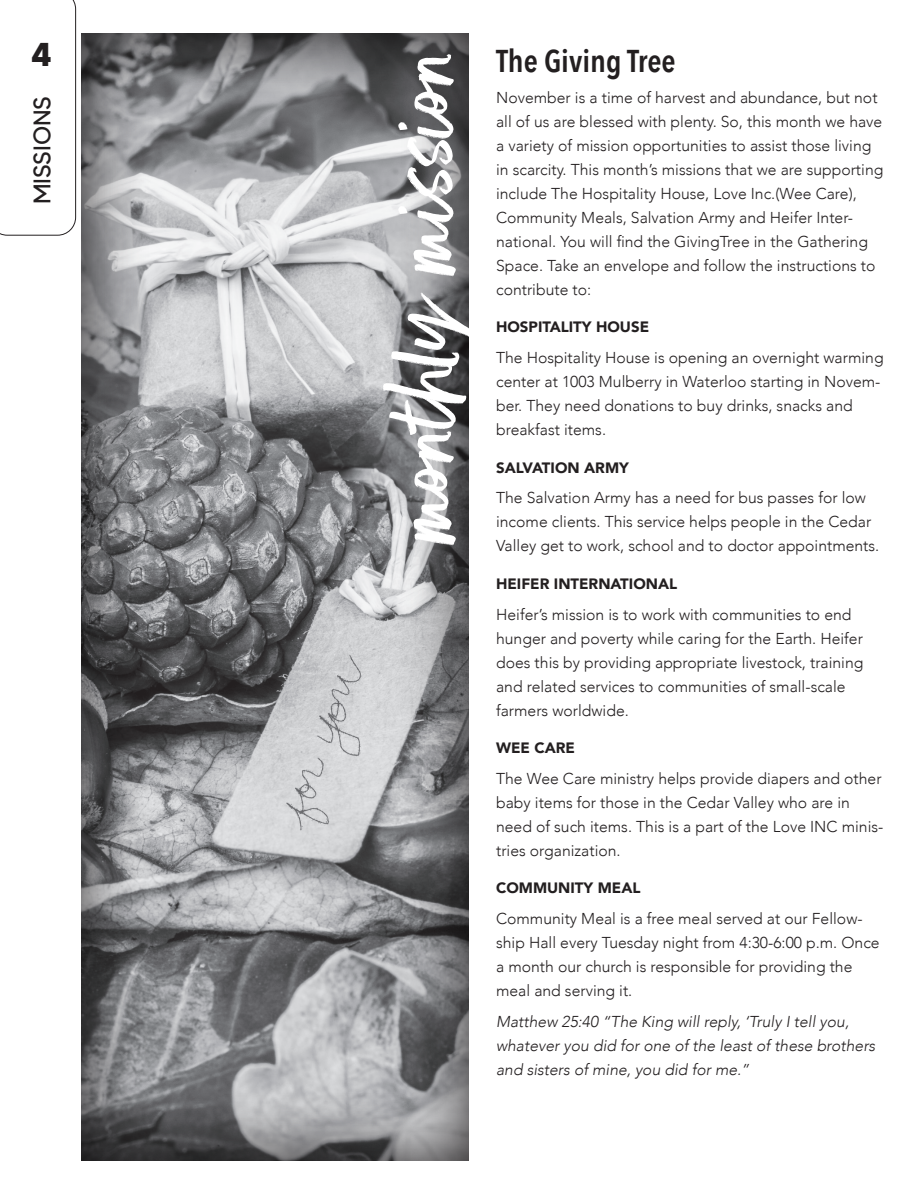
<style>
.page{position:relative;width:918px;height:1188px;background:#fff}
.page>*{position:absolute;margin:0;border:0;box-sizing:border-box;transform-origin:0 0}
.t1{font:115.5px "Better Times";color:#fff}
.t2{font:700 33px "MADETOMMY";color:#231f20}
.t3{font:600 31.5px "Avenir Next Condensed";color:#231f20}
.t4{font:24px "MADETOMMY";color:#231f20}
.t5{font:300 15.75px/24px "Avenir";color:#231f20}
.t6{font:italic 300 15.75px/24px "Avenir";color:#231f20}
.t7{font:900 15px "Avenir";color:#231f20}
</style>
<div class="page">
<svg style="left:81px;top:33px;width:388px;height:1128px;background:#8d8d90"></svg>
<svg style="left:0;top:0;width:76px;height:236px"></svg>
<p class="t2" style="left:31px;top:34px;width:23px">4</p>
<p class="t4" style="left:27px;top:204px;width:109px;rotate:-90deg">MISSIONS</p>
<p class="t1" style="left:360px;top:540px;width:498px;rotate:-90deg">monthly mission</p>
<p class="t3" style="left:496px;top:34px;width:181px">The Giving Tree</p>
<p class="t5" style="left:496px;top:85px;width:389px">November is a time of harvest and abundance, but not all of us are blessed with plenty. So, this month we have a variety of mission opportunities to assist those living in scarcity. This month’s missions that we are supporting include The Hospitality House, Love Inc.(Wee Care), Community Meals, Salvation Army and Heifer Inter&shy;national. You will find the GivingTree in the Gathering Space. Take an envelope and follow the instructions to contribute to:</p>
<p class="t7" style="left:496px;top:314px;width:155px">HOSPITALITY HOUSE</p>
<p class="t5" style="left:496px;top:346px;width:389px">The Hospitality House is opening an overnight warming center at 1003 Mulberry in Waterloo starting in Novem&shy;ber. They need donations to buy drinks, snacks and breakfast items.</p>
<p class="t7" style="left:496px;top:454px;width:134px">SALVATION ARMY</p>
<p class="t5" style="left:496px;top:486px;width:385px">The Salvation Army has a need for bus passes for low income clients. This service helps people in the Cedar<br>Valley get to work, school and to doctor appointments.</p>
<p class="t7" style="left:496px;top:571px;width:183px">HEIFER INTERNATIONAL</p>
<p class="t5" style="left:496px;top:602px;width:369px">Heifer’s mission is to work with communities to end hunger and poverty while caring for the Earth. Heifer does this by providing appropriate livestock, training and related services to communities of small-scale farmers worldwide.</p>
<p class="t7" style="left:496px;top:735px;width:80px">WEE CARE</p>
<p class="t5" style="left:496px;top:766px;width:389px">The Wee Care ministry helps provide diapers and other baby items for those in the Cedar Valley who are in need of such items. This is a part of the Love INC minis&shy;tries organization.</p>
<p class="t7" style="left:496px;top:875px;width:146px">COMMUNITY MEAL</p>
<p class="t5" style="left:496px;top:907px;width:385px">Community Meal is a free meal served at our Fellow&shy;ship Hall every Tuesday night from 4:30-6:00 p.m. Once a month our church is responsible for providing the meal and serving it.</p>
<p class="t6" style="left:496px;top:1009px;width:381px">Matthew 25:40 “The King will reply, ‘Truly I tell you, whatever you did for one of the least of these brothers and sisters of mine, you did for me.”</p>
</div>
